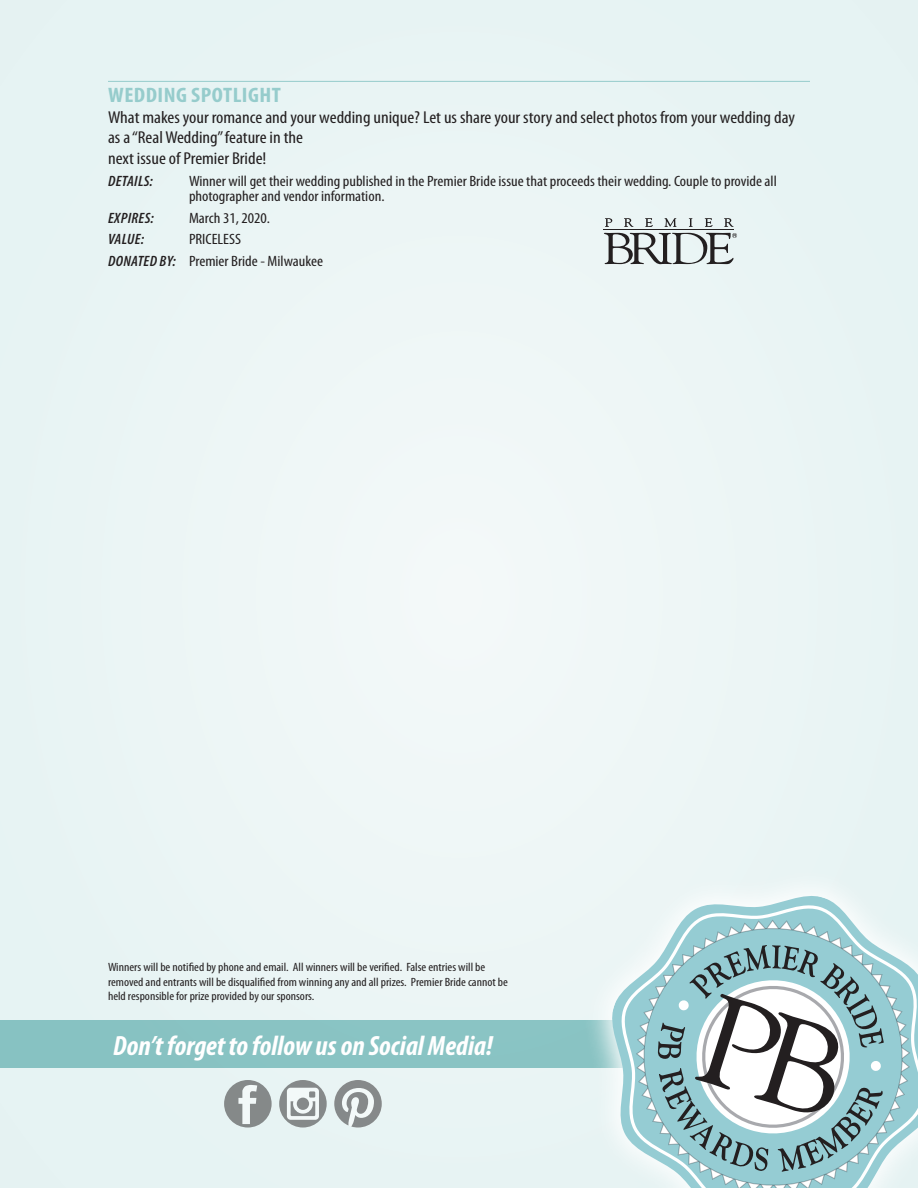
<style>
.page{position:relative;width:918px;height:1188px;background:#ebf5f5}
.page>*{position:absolute;margin:0;border:0;box-sizing:border-box;transform-origin:0 0}
.t1{font:italic 700 condensed 27.9px "Myriad Pro";color:#fff}
.t2{font:700 condensed 21px "Myriad Pro";letter-spacing:.02em;color:#96cccc;scale:1.1 1}
.text{font:condensed 17.25px/20.7px "Myriad Pro";color:#231f20;scale:1.1 1}
.List{font:condensed 15px/15px "Myriad Pro";color:#231f20;scale:1.1 1}
.List-2{font:italic 600 condensed 15px "Myriad Pro";letter-spacing:.02em;color:#231f20;scale:1.05 1}
.t3{font:condensed 12px/14.4px "Myriad Pro";color:#231f20;scale:1.1 1}
.s1{font-weight:600;font-style:italic}
</style>
<div class="page">
<hr style="left:108px;top:81px;width:702px;height:1px;background:#96cccc">
<div style="left:0;top:1021px;width:670px;height:47px;background:#89c3c3"></div>
<svg style="left:607px;top:893px;width:230px;height:230px"></svg>
<svg style="left:619px;top:903px;width:230px;height:239px"></svg>
<svg style="left:629px;top:913px;width:289px;height:238px"></svg>
<svg style="left:639px;top:923px;width:268px;height:265px;fill:#95ccd3"></svg>
<svg style="left:658px;top:945px;width:226px;height:227px"></svg>
<div style="left:224px;top:1080px;width:48px;height:48px;background:#858989;border-radius:50%"></div>
<svg style="left:238px;top:1085px;width:19px;height:39px"></svg>
<svg style="left:279px;top:1080px;width:48px;height:48px"></svg>
<svg style="left:287px;top:1088px;width:32px;height:32px"></svg>
<svg style="left:334px;top:1080px;width:48px;height:48px"></svg>
<svg style="left:604px;top:218px;width:133px;height:47px"></svg>
<hr style="left:604px;top:229px;width:130px;height:1px;background:#231f20">
<p class="t2" style="left:108px;top:83px;width:158px">WEDDING SPOTLIGHT</p>
<p class="text" style="left:108px;top:107px;width:626px">What makes your romance and your wedding unique? Let us share your story and select photos from your wedding day as a “Real Wedding” feature in the</p>
<p class="text" style="left:108px;top:148px;width:146px">next issue of Premier Bride!</p>
<p class="List-2" style="left:108px;top:173px;width:44px">DETAILS:</p>
<p class="List" style="left:189px;top:174px;width:536px">Winner will get their wedding published in the Premier Bride issue that proceeds their wedding. Couple to provide all photographer and vendor information.</p>
<p class="List-2" style="left:108px;top:210px;width:45px">EXPIRES:</p>
<p class="List" style="left:189px;top:210px;width:75px">March 31, 2020.</p>
<p class="List-2" style="left:108px;top:231px;width:36px">VALUE:</p>
<p class="List" style="left:189px;top:232px;width:49px">PRICELESS</p>
<p class="List" style="left:108px;top:254px;width:197px"><span class="s1">DONATED BY:</span> Premier Bride - Milwaukee</p>
<p class="t3" style="left:108px;top:960px;width:365px">Winners will be notified by phone and email. All winners will be verified. False entries will be removed and entrants will be disqualified from winning any and all prizes. Premier Bride cannot be held responsible for prize provided by our sponsors.</p>
<p class="t1" style="left:113px;top:1030px;width:381px">Don’t forget to follow us on Social Media!</p>
</div>
